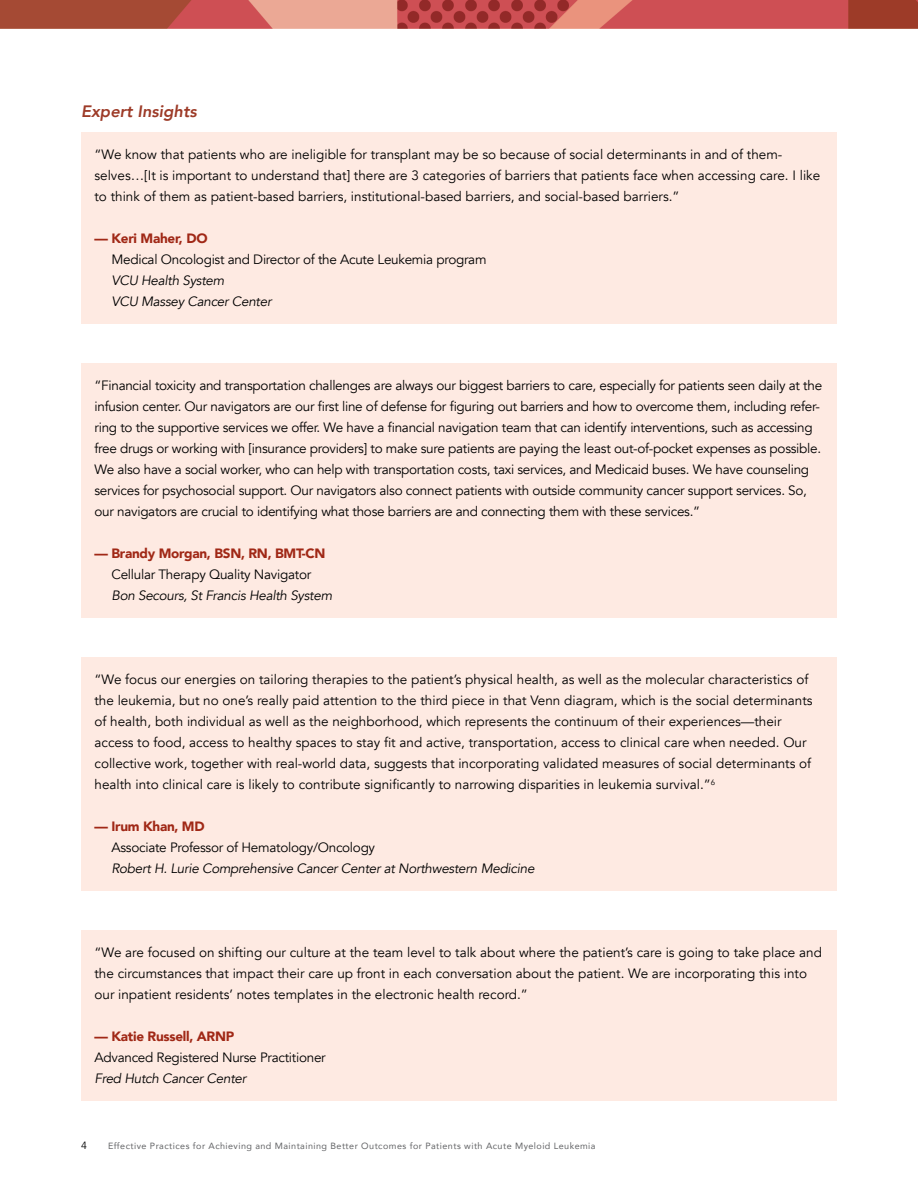
<style>
.page{position:relative;width:918px;height:1188px;background:#fff}
.page>*{position:absolute;margin:0;border:0;box-sizing:border-box;transform-origin:0 0}
.t1{font:italic 800 16.5px "Avenir";color:#9d3b28}
.t2{font:13.5px/21px "Avenir";color:#000}
.t3{font:13.5px/21px "Avenir";letter-spacing:-.02em;color:#000}
.t4{font:italic 13.5px/21px "Avenir";letter-spacing:-.02em;color:#000}
.t5{font:900 13.5px "Avenir";letter-spacing:-.02em;color:#a02816}
.t6{font:10.5px "Avenir";color:#000}
.t7{font:9px "Avenir";letter-spacing:.05em;color:#636466}
</style>
<div class="page">
<img style="left:0;top:0;width:918px;height:29px">
<div style="left:81px;top:132px;width:756px;height:87px;background:#feeae2"></div>
<div style="left:81px;top:216px;width:756px;height:108px;background:#feeae2"></div>
<div style="left:81px;top:363px;width:756px;height:171px;background:#feeae2"></div>
<div style="left:81px;top:531px;width:756px;height:87px;background:#feeae2"></div>
<div style="left:81px;top:657px;width:756px;height:150px;background:#feeae2"></div>
<div style="left:81px;top:804px;width:756px;height:87px;background:#feeae2"></div>
<div style="left:81px;top:930px;width:756px;height:87px;background:#feeae2"></div>
<div style="left:81px;top:1014px;width:756px;height:87px;background:#feeae2"></div>
<p class="t1" style="left:81px;top:101px;width:117px">Expert Insights</p>
<p class="t2" style="left:94px;top:144px;width:727px">“We know that patients who are ineligible for transplant may be so because of social determinants in and of them&shy;selves…[It is important to understand that] there are 3 categories of barriers that patients face when accessing care. I like to think of them as patient-based barriers, institutional-based barriers, and social-based barriers.”</p>
<p class="t5" style="left:94px;top:227px;width:115px">— Keri Maher, DO</p>
<p class="t3" style="left:111px;top:249px;width:377px">Medical Oncologist and Director of the Acute Leukemia program</p>
<p class="t4" style="left:111px;top:270px;width:162px">VCU Health System<br>VCU Massey Cancer Center</p>
<p class="t3" style="left:94px;top:375px;width:729px">“Financial toxicity and transportation challenges are always our biggest barriers to care, especially for patients seen daily at the infusion center. Our navigators are our first line of defense for figuring out barriers and how to overcome them, including refer&shy;ring to the supportive services we offer. We have a financial navigation team that can identify interventions, such as accessing free drugs or working with [insurance providers] to make sure patients are paying the least out-of-pocket expenses as possible.<br>We also have a social worker, who can help with transportation costs, taxi services, and Medicaid buses. We have counseling services for psychosocial support. Our navigators also connect patients with outside community cancer support services. So, our navigators are crucial to identifying what those barriers are and connecting them with these services.”</p>
<p class="t5" style="left:94px;top:542px;width:233px">— Brandy Morgan, BSN, RN, BMT-CN</p>
<p class="t3" style="left:111px;top:564px;width:201px">Cellular Therapy Quality Navigator</p>
<p class="t4" style="left:111px;top:585px;width:222px">Bon Secours, St Francis Health System</p>
<p class="t2" style="left:94px;top:669px;width:720px">“We focus our energies on tailoring therapies to the patient’s physical health, as well as the molecular characteristics of the leukemia, but no one’s really paid attention to the third piece in that Venn diagram, which is the social determinants of health, both individual as well as the neighborhood, which represents the continuum of their experiences—their access to food, access to healthy spaces to stay fit and active, transportation, access to clinical care when needed. Our collective work, together with real-world data, suggests that incorporating validated measures of social determinants of health into clinical care is likely to contribute significantly to narrowing disparities in leukemia survival.”<sup>6</sup></p>
<p class="t5" style="left:94px;top:815px;width:112px">— Irum Khan, MD</p>
<p class="t3" style="left:111px;top:837px;width:265px">Associate Professor of Hematology/Oncology</p>
<p class="t4" style="left:111px;top:858px;width:425px">Robert H. Lurie Comprehensive Cancer Center at Northwestern Medicine</p>
<p class="t2" style="left:94px;top:942px;width:729px">“We are focused on shifting our culture at the team level to talk about where the patient’s care is going to take place and the circumstances that impact their care up front in each conversation about the patient. We are incorporating this into our inpatient residents’ notes templates in the electronic health record.”</p>
<p class="t5" style="left:94px;top:1025px;width:141px">— Katie Russell, ARNP</p>
<p class="t3" style="left:94px;top:1047px;width:233px">Advanced Registered Nurse Practitioner</p>
<p class="t4" style="left:94px;top:1068px;width:153px">Fred Hutch Cancer Center</p>
<p class="t6" style="left:81px;top:1140px;width:7px">4</p>
<p class="t7" style="left:108px;top:1139px;width:489px">Effective Practices for Achieving and Maintaining Better Outcomes for Patients with Acute Myeloid Leukemia</p>
</div>
